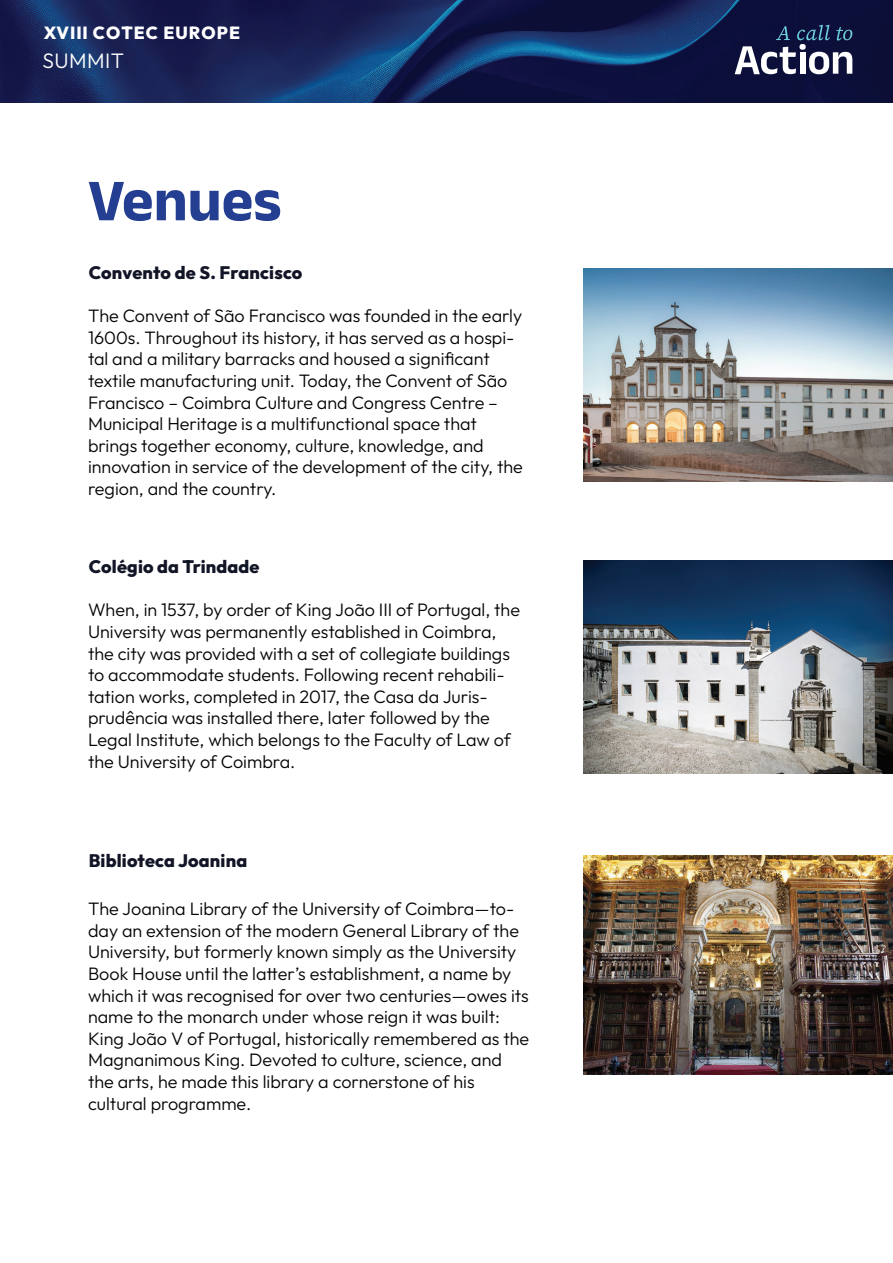
<style>
.page{position:relative;width:893px;height:1263px;background:#fff}
.page>*{position:absolute;margin:0;border:0;box-sizing:border-box;transform-origin:0 0}
.t1{font:500 60px "Anek Bangla";color:#243e91}
.t2{font:100 21px "Outfit";letter-spacing:.02em;color:#fff}
.t3{font:100 18px/21.6px "Outfit";color:#040503}
.t4{font:100 18px "Outfit";letter-spacing:.01em;color:#121526}
.t5{font:100 17.55px "Outfit";letter-spacing:.06em;color:#fff}
</style>
<div class="page">
<img style="left:0;top:0;width:893px;height:103px">
<svg style="left:735px;top:25px;width:117px;height:49px"></svg>
<img style="left:584px;top:855px;width:309px;height:219px">
<img style="left:584px;top:561px;width:309px;height:213px">
<img style="left:584px;top:268px;width:309px;height:213px">
<p class="t5" style="left:44px;top:23px;width:198px">XVIII COTEC EUROPE</p>
<p class="t2" style="left:43px;top:49px;width:83px">SUMMIT</p>
<h1 class="t1" style="left:88px;top:164px;width:195px">Venues</h1>
<p class="t4" style="left:89px;top:263px;width:215px">Convento de S. Francisco</p>
<p class="t3" style="left:88px;top:305px;width:436px">The Convent of São Francisco was founded in the early 1600s. Throughout its history, it has served as a hospi&shy;tal and a military barracks and housed a significant textile manufacturing unit. Today, the Convent of São Francisco – Coimbra Culture and Congress Centre – Municipal Heritage is a multifunctional space that brings together economy, culture, knowledge, and innovation in service of the development of the city, the region, and the country.</p>
<p class="t4" style="left:89px;top:556px;width:172px">Colégio da Trindade</p>
<p class="t3" style="left:88px;top:599px;width:434px">When, in 1537, by order of King João III of Portugal, the University was permanently established in Coimbra, the city was provided with a set of collegiate buildings to accommodate students. Following recent rehabili&shy;tation works, completed in 2017, the Casa da Juris&shy;prudência was installed there, later followed by the Legal Institute, which belongs to the Faculty of Law of the University of Coimbra.</p>
<p class="t4" style="left:89px;top:850px;width:160px">Biblioteca Joanina</p>
<p class="t3" style="left:88px;top:898px;width:443px">The Joanina Library of the University of Coimbra—to&shy;day an extension of the modern General Library of the University, but formerly known simply as the University Book House until the latter’s establishment, a name by which it was recognised for over two centuries—owes its name to the monarch under whose reign it was built:<br>King João V of Portugal, historically remembered as the Magnanimous King. Devoted to culture, science, and the arts, he made this library a cornerstone of his cultural programme.</p>
</div>
